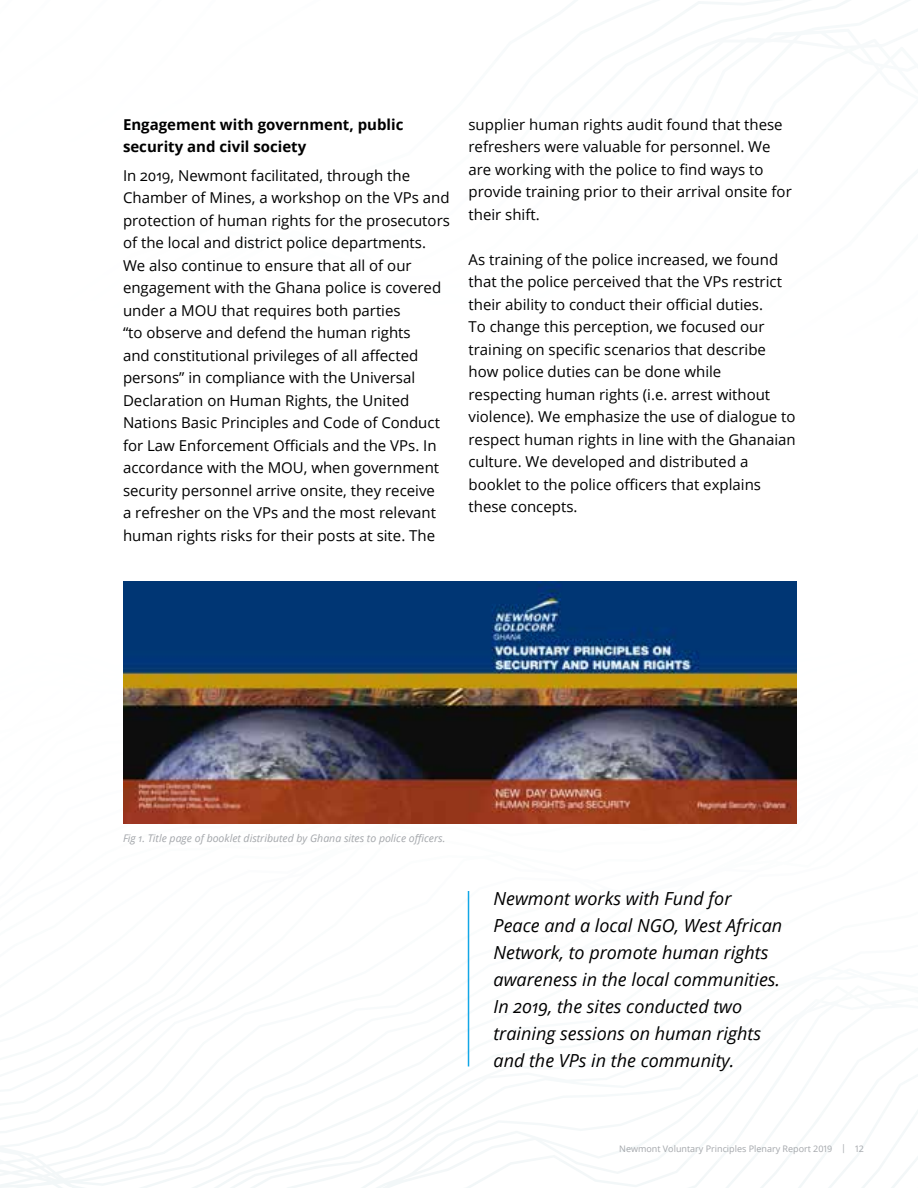
<style>
.page{position:relative;width:918px;height:1188px;background:#fff}
.page>*{position:absolute;margin:0;border:0;box-sizing:border-box;transform-origin:0 0}
.t1{font:italic 18px/27px "Open Sans";color:#000}
.t2{font:15px/22.5px "Open Sans";color:#000}
.t3{font:700 15px/22.5px "Open Sans";color:#000}
.t4{font:italic 10.5px "Open Sans";color:#a3a6aa}
.t5{font:9px "Open Sans";color:#a3a6aa}
</style>
<div class="page">
<svg style="left:0;top:1033px;width:470px;height:155px"></svg>
<svg style="left:44px;top:1093px;width:874px;height:95px"></svg>
<hr style="left:468px;top:891px;width:1px;height:175px;background:#12a6e6">
<img style="left:123px;top:582px;width:673px;height:241px">
<p class="t3" style="left:123px;top:113px;width:282px">Engagement with government, public security and civil society</p>
<p class="t2" style="left:123px;top:164px;width:328px">In 2019, Newmont facilitated, through the Chamber of Mines, a workshop on the VPs and protection of human rights for the prosecutors of the local and district police departments.<br>We also continue to ensure that all of our engagement with the Ghana police is covered under a MOU that requires both parties<br>“to observe and defend the human rights<br>and constitutional privileges of all affected persons” in compliance with the Universal Declaration on Human Rights, the United Nations Basic Principles and Code of Conduct for Law Enforcement Officials and the VPs. In accordance with the MOU, when government security personnel arrive onsite, they receive<br>a refresher on the VPs and the most relevant human rights risks for their posts at site. The</p>
<p class="t2" style="left:469px;top:113px;width:325px">supplier human rights audit found that these refreshers were valuable for personnel. We are working with the police to find ways to provide training prior to their arrival onsite for their shift.</p>
<p class="t2" style="left:469px;top:248px;width:329px">As training of the police increased, we found that the police perceived that the VPs restrict their ability to conduct their official duties.<br>To change this perception, we focused our training on specific scenarios that describe how police duties can be done while respecting human rights (i.e. arrest without violence). We emphasize the use of dialogue to respect human rights in line with the Ghanaian culture. We developed and distributed a booklet to the police officers that explains these concepts.</p>
<p class="t4" style="left:123px;top:831px;width:324px">Fig 1. Title page of booklet distributed by Ghana sites to police officers.</p>
<p class="t1" style="left:494px;top:884px;width:290px">Newmont works with Fund for<br>Peace and a local NGO, West African<br>Network, to promote human rights awareness in the local communities.<br>In 2019, the sites conducted two training sessions on human rights and the VPs in the community.</p>
<p class="t5" style="left:619px;top:1143px;width:246px">Newmont Voluntary Principles Plenary Report 2019 | 12</p>
</div>
